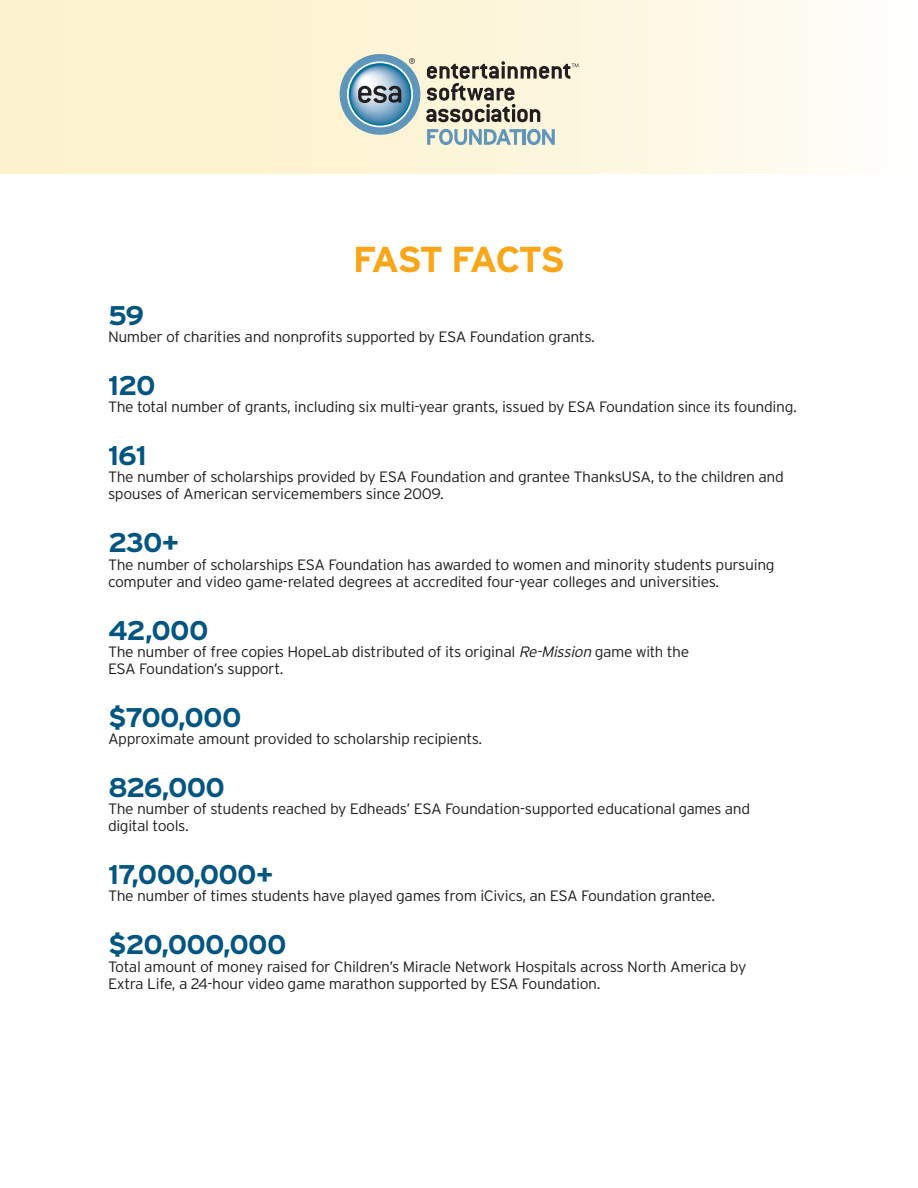
<style>
.page{position:relative;width:918px;height:1188px;background:#fff}
.page>*{position:absolute;margin:0;border:0;box-sizing:border-box;transform-origin:0 0}
.Body_Text{font:700 36px "Interstate";letter-spacing:-.065em;color:#faa61a;scale:1.05 1}
.Body_Text-2{font:700 27px "Interstate";letter-spacing:-.025em;color:#005581;scale:1.05 1}
.Body_Text-3{font:300 15px/17.2px "Interstate";letter-spacing:-.025em;color:#231f20;scale:1.05 1}
.s1{font-style:italic}
</style>
<div class="page">
<div style="left:0;top:0;width:918px;height:174px;background:linear-gradient(to right,#fdf0c6,#fefcf4)"></div>
<div style="left:340px;top:54px;width:80px;height:81px;background:#5f96b9;border-radius:50%"></div>
<svg style="left:347px;top:61px;width:66px;height:66px"></svg>
<svg style="left:349px;top:63px;width:62px;height:63px"></svg>
<svg style="left:350px;top:65px;width:60px;height:60px"></svg>
<svg style="left:358px;top:86px;width:43px;height:17px"></svg>
<svg style="left:427px;top:129px;width:128px;height:16px;background:#aac3c8"></svg>
<svg style="left:426px;top:61px;width:152px;height:61px;background:#c0b9a6"></svg>
<svg style="left:409px;top:58px;width:6px;height:6px"></svg>
<p class="Body_Text" style="left:353px;top:239px;width:203px">FAST FACTS</p>
<p class="Body_Text-2" style="left:108px;top:300px;width:36px">59</p>
<p class="Body_Text-3" style="left:108px;top:328px;width:465px">Number of charities and nonprofits supported by ESA Foundation grants.</p>
<p class="Body_Text-2" style="left:108px;top:370px;width:47px">120</p>
<p class="Body_Text-3" style="left:108px;top:398px;width:658px">The total number of grants, including six multi-year grants, issued by ESA Foundation since its founding.</p>
<p class="Body_Text-2" style="left:108px;top:440px;width:38px">161</p>
<p class="Body_Text-3" style="left:108px;top:468px;width:645px">The number of scholarships provided by ESA Foundation and grantee ThanksUSA, to the children and spouses of American servicemembers since 2009.</p>
<p class="Body_Text-2" style="left:108px;top:528px;width:69px">230+</p>
<p class="Body_Text-3" style="left:108px;top:555px;width:636px">The number of scholarships ESA Foundation has awarded to women and minority students pursuing computer and video game-related degrees at accredited four-year colleges and universities.</p>
<p class="Body_Text-2" style="left:108px;top:615px;width:97px">42,000</p>
<p class="Body_Text-3" style="left:108px;top:643px;width:555px">The number of free copies HopeLab distributed of its original <span class="s1">Re-Mission</span> game with the<br>ESA Foundation’s support.</p>
<p class="Body_Text-2" style="left:108px;top:702px;width:129px">$700,000</p>
<p class="Body_Text-3" style="left:108px;top:730px;width:358px">Approximate amount provided to scholarship recipients.</p>
<p class="Body_Text-2" style="left:108px;top:772px;width:113px">826,000</p>
<p class="Body_Text-3" style="left:108px;top:800px;width:613px">The number of students reached by Edheads’ ESA Foundation-supported educational games and digital tools.</p>
<p class="Body_Text-2" style="left:108px;top:860px;width:159px">17,000,000+</p>
<p class="Body_Text-3" style="left:108px;top:887px;width:580px">The number of times students have played games from iCivics, an ESA Foundation grantee.</p>
<p class="Body_Text-2" style="left:108px;top:930px;width:172px">$20,000,000</p>
<p class="Body_Text-3" style="left:108px;top:957px;width:610px">Total amount of money raised for Children’s Miracle Network Hospitals across North America by<br>Extra Life, a 24-hour video game marathon supported by ESA Foundation.</p>
</div>
